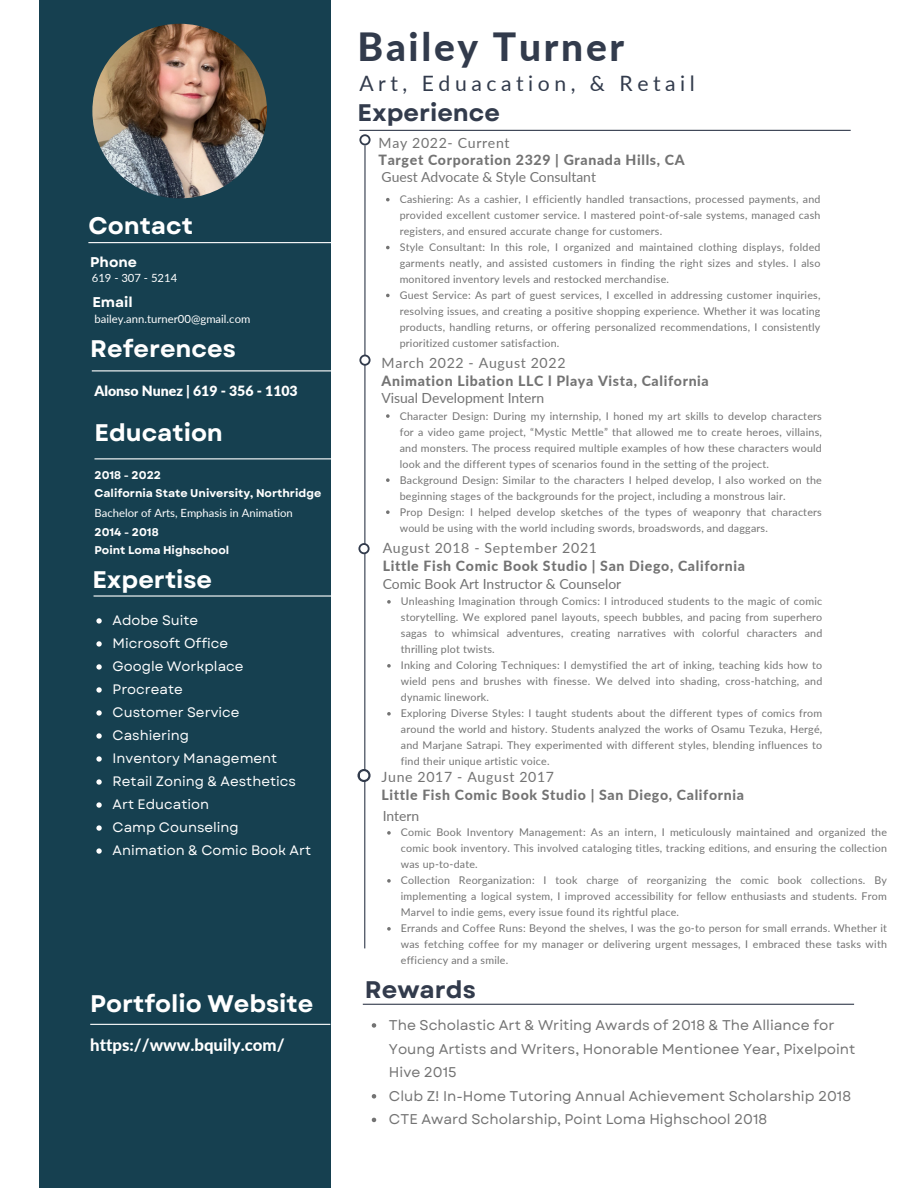
<style>
.page{position:relative;width:918px;height:1188px;background:#fff}
.page>*{position:absolute;margin:0;border:0;box-sizing:border-box;transform-origin:0 0}
.t1{font:800 38.85px "Lato";letter-spacing:.07em;color:#323b4c}
.t2{font:700 24px "Garet";color:#fff}
.t3{font:700 24px "Garet";color:#323b4c}
.t4{font:21.15px "Lato";letter-spacing:.215em;color:#323b4c}
.t5{font:800 16.8px "Lato";color:#fff}
.t6{font:14.1px/23.7px "Garet";color:#737373}
.t7{font:800 14.1px "Lato";letter-spacing:.045em;color:#737373}
.t8{font:14.1px "Lato";letter-spacing:.045em;color:#737373}
.t9{font:900 14.1px "Lato";letter-spacing:-.005em;color:#fff}
.t10{font:700 14.1px "Garet";color:#fff}
.t11{font:13.95px "Lato";letter-spacing:-.005em;color:#737373}
.t12{font:13.65px "Garet";color:#fff}
.t13{font:11.25px "Lato";color:#fff}
.t14{font:700 11.25px/18.5px "Garet";color:#fff}
.t15{font:10.65px/16px "Lato";letter-spacing:.02em;color:#737373;text-align:justify}
</style>
<div class="page">
<div style="left:39px;top:0;width:291px;height:1188px;background:#164050"></div>
<hr style="left:88px;top:242px;width:271px;height:1px;background:#fff">
<hr style="left:94px;top:458px;width:241px;height:1px;background:#fff">
<hr style="left:359px;top:130px;width:492px;height:1px;background:#323b4c">
<hr style="left:364px;top:145px;width:2px;height:803px;background:#323b4c">
<svg style="left:359px;top:134px;width:12px;height:11px"></svg>
<div style="left:361px;top:136px;width:8px;height:8px;background:#fff;border-radius:50%"></div>
<svg style="left:359px;top:355px;width:12px;height:11px"></svg>
<div style="left:361px;top:356px;width:8px;height:8px;background:#fff;border-radius:50%"></div>
<svg style="left:358px;top:543px;width:12px;height:11px"></svg>
<div style="left:360px;top:545px;width:8px;height:7px;background:#fff;border-radius:50%"></div>
<hr style="left:363px;top:1004px;width:491px;height:1px;background:#323b4c">
<img style="left:92px;top:24px;width:175px;height:174px;border-radius:50%">
<hr style="left:94px;top:595px;width:240px;height:2px;background:#fff">
<hr style="left:90px;top:1024px;width:240px;height:1px;background:#fff">
<svg style="left:357px;top:769px;width:14px;height:13px"></svg>
<div style="left:360px;top:771px;width:8px;height:9px;background:#fff;border-radius:50%"></div>
<svg style="left:386px;top:198px;width:4px;height:3px"></svg>
<svg style="left:386px;top:246px;width:4px;height:3px"></svg>
<svg style="left:386px;top:294px;width:4px;height:3px"></svg>
<svg style="left:386px;top:414px;width:4px;height:4px"></svg>
<svg style="left:386px;top:478px;width:4px;height:4px"></svg>
<svg style="left:386px;top:510px;width:4px;height:4px"></svg>
<svg style="left:387px;top:600px;width:4px;height:4px"></svg>
<svg style="left:387px;top:664px;width:4px;height:4px"></svg>
<svg style="left:387px;top:712px;width:4px;height:4px"></svg>
<svg style="left:387px;top:831px;width:4px;height:4px"></svg>
<svg style="left:387px;top:879px;width:4px;height:4px"></svg>
<svg style="left:387px;top:927px;width:4px;height:4px"></svg>
<hr style="left:92px;top:370px;width:271px;height:1px;background:#fff">
<svg style="left:96px;top:618px;width:6px;height:6px"></svg>
<svg style="left:96px;top:641px;width:6px;height:6px"></svg>
<svg style="left:96px;top:664px;width:6px;height:6px"></svg>
<svg style="left:96px;top:687px;width:6px;height:6px"></svg>
<svg style="left:96px;top:710px;width:6px;height:6px"></svg>
<svg style="left:96px;top:733px;width:6px;height:6px"></svg>
<svg style="left:96px;top:756px;width:6px;height:6px"></svg>
<svg style="left:96px;top:779px;width:6px;height:6px"></svg>
<svg style="left:96px;top:802px;width:6px;height:6px"></svg>
<svg style="left:96px;top:825px;width:6px;height:6px"></svg>
<svg style="left:96px;top:848px;width:6px;height:6px"></svg>
<svg style="left:372px;top:1023px;width:4px;height:5px"></svg>
<svg style="left:372px;top:1094px;width:4px;height:5px"></svg>
<svg style="left:372px;top:1118px;width:4px;height:4px"></svg>
<h2 class="t2" style="left:88px;top:208px;width:106px">Contact</h2>
<h4 class="t10" style="left:90px;top:252px;width:48px">Phone</h4>
<p class="t13" style="left:92px;top:271px;width:87px">619 - 307 - 5214</p>
<h2 class="t10" style="left:92px;top:292px;width:42px">Email</h2>
<p class="t13" style="left:94px;top:311px;width:157px">bailey.ann.turner00@gmail.com</p>
<p class="t2" style="left:90px;top:332px;width:147px">References</p>
<p class="t9" style="left:94px;top:382px;width:205px">Alonso Nunez | 619 - 356 - 1103</p>
<h4 class="t2" style="left:94px;top:415px;width:130px">Education</h4>
<p class="t14" style="left:94px;top:465px;width:228px">2018 - 2022<br>California State University, Northridge</p>
<p class="t13" style="left:94px;top:506px;width:200px">Bachelor of Arts, Emphasis in Animation</p>
<p class="t14" style="left:94px;top:522px;width:136px">2014 - 2018<br>Point Loma Highschool</p>
<p class="t2" style="left:92px;top:562px;width:121px">Expertise</p>
<p class="t12" style="left:113px;top:611px;width:87px">Adobe Suite</p>
<p class="t12" style="left:113px;top:634px;width:117px">Microsoft Office</p>
<p class="t12" style="left:113px;top:657px;width:132px">Google Workplace</p>
<p class="t12" style="left:113px;top:680px;width:72px">Procreate</p>
<h5 class="t12" style="left:113px;top:703px;width:128px">Customer Service</h5>
<h4 class="t12" style="left:113px;top:726px;width:78px">Cashiering</h4>
<h5 class="t12" style="left:113px;top:749px;width:166px">Inventory Management</h5>
<p class="t12" style="left:113px;top:772px;width:185px">Retail Zoning &amp; Aesthetics</p>
<p class="t12" style="left:113px;top:795px;width:98px">Art Education</p>
<p class="t12" style="left:113px;top:818px;width:128px">Camp Counseling</p>
<h2 class="t12" style="left:113px;top:841px;width:200px">Animation &amp; Comic Book Art</h2>
<h5 class="t2" style="left:90px;top:986px;width:225px">Portfolio Website</h5>
<p class="t5" style="left:90px;top:1034px;width:196px">https://www.bquily.com/</p>
<h4 class="t1" style="left:357px;top:23px;width:268px">Bailey Turner</h4>
<h2 class="t4" style="left:359px;top:70px;width:337px">Art, Eduacation, &amp; Retail</h2>
<h6 class="t3" style="left:357px;top:95px;width:144px">Experience</h6>
<h1 class="t8" style="left:379px;top:134px;width:133px">May 2022- Current</h1>
<h5 class="t7" style="left:379px;top:151px;width:308px">Target Corporation 2329 | Granada Hills, CA</h5>
<h2 class="t11" style="left:382px;top:169px;width:216px">Guest Advocate &amp; Style Consultant</h2>
<p class="t15" style="left:400px;top:191px;width:422px">Cashiering: As a cashier, I efficiently handled transactions, processed payments, and provided excellent customer service. I mastered point-of-sale systems, managed cash registers, and ensured accurate change for customers.</p>
<h6 class="t15" style="left:400px;top:239px;width:422px">Style Consultant: In this role, I organized and maintained clothing displays, folded garments neatly, and assisted customers in finding the right sizes and styles. I also monitored inventory levels and restocked merchandise.</h6>
<h2 class="t15" style="left:400px;top:287px;width:422px">Guest Service: As part of guest services, I excelled in addressing customer inquiries, resolving issues, and creating a positive shopping experience. Whether it was locating products, handling returns, or offering personalized recommendations, I consistently prioritized customer satisfaction.</h2>
<h3 class="t8" style="left:382px;top:354px;width:185px">March 2022 - August 2022</h3>
<h4 class="t7" style="left:382px;top:372px;width:329px">Animation Libation LLC l Playa Vista, California</h4>
<h4 class="t11" style="left:382px;top:389px;width:164px">Visual Development Intern</h4>
<h5 class="t15" style="left:400px;top:407px;width:424px">Character Design: During my internship, I honed my art skills to develop characters for a video game project, “Mystic Mettle” that allowed me to create heroes, villains, and monsters. The process required multiple examples of how these characters would look and the different types of scenarios found in the setting of the project.</h5>
<p class="t15" style="left:400px;top:472px;width:424px">Background Design: Similar to the characters I helped develop, I also worked on the beginning stages of the backgrounds for the project, including a monstrous lair.</p>
<p class="t15" style="left:400px;top:504px;width:424px">Prop Design: I helped develop sketches of the types of weaponry that characters would be using with the world including swords, broadswords, and daggars.</p>
<h2 class="t8" style="left:383px;top:539px;width:216px">August 2018 - September 2021</h2>
<h5 class="t7" style="left:383px;top:557px;width:364px">Little Fish Comic Book Studio | San Diego, California</h5>
<h5 class="t11" style="left:383px;top:576px;width:240px">Comic Book Art Instructor &amp; Counselor</h5>
<p class="t15" style="left:401px;top:593px;width:423px">Unleashing Imagination through Comics: I introduced students to the magic of comic storytelling. We explored panel layouts, speech bubbles, and pacing from superhero sagas to whimsical adventures, creating narratives with colorful characters and thrilling plot twists.</p>
<h5 class="t15" style="left:401px;top:657px;width:423px">Inking and Coloring Techniques: I demystified the art of inking, teaching kids how to wield pens and brushes with finesse. We delved into shading, cross-hatching, and dynamic linework.</h5>
<h4 class="t15" style="left:401px;top:705px;width:423px">Exploring Diverse Styles: I taught students about the different types of comics from around the world and history. Students analyzed the works of Osamu Tezuka, Hergé, and Marjane Satrapi. They experimented with different styles, blending influences to find their unique artistic voice.</h4>
<p class="t8" style="left:382px;top:768px;width:174px">June 2017 - August 2017</p>
<p class="t7" style="left:382px;top:786px;width:364px">Little Fish Comic Book Studio | San Diego, California</p>
<p class="t15" style="left:401px;top:824px;width:488px">Comic Book Inventory Management: As an intern, I meticulously maintained and organized the comic book inventory. This involved cataloging titles, tracking editions, and ensuring the collection was up-to-date.</p>
<p class="t15" style="left:401px;top:872px;width:488px">Collection Reorganization: I took charge of reorganizing the comic book collections. By implementing a logical system, I improved accessibility for fellow enthusiasts and students. From Marvel to indie gems, every issue found its rightful place.</p>
<p class="t15" style="left:401px;top:920px;width:488px">Errands and Coffee Runs: Beyond the shelves, I was the go-to person for small errands. Whether it was fetching coffee for my manager or delivering urgent messages, I embraced these tasks with efficiency and a smile.</p>
<p class="t11" style="left:383px;top:807px;width:38px">Intern</p>
<p class="t3" style="left:365px;top:972px;width:112px">Rewards</p>
<p class="t6" style="left:389px;top:1013px;width:468px">The Scholastic Art &amp; Writing Awards of 2018 &amp; The Alliance for<br>Young Artists and Writers, Honorable Mentionee Year, Pixelpoint<br>Hive 2015</p>
<p class="t6" style="left:389px;top:1084px;width:464px">Club Z! In-Home Tutoring Annual Achievement Scholarship 2018</p>
<h4 class="t6" style="left:389px;top:1108px;width:380px">CTE Award Scholarship, Point Loma Highschool 2018</h4>
</div>
